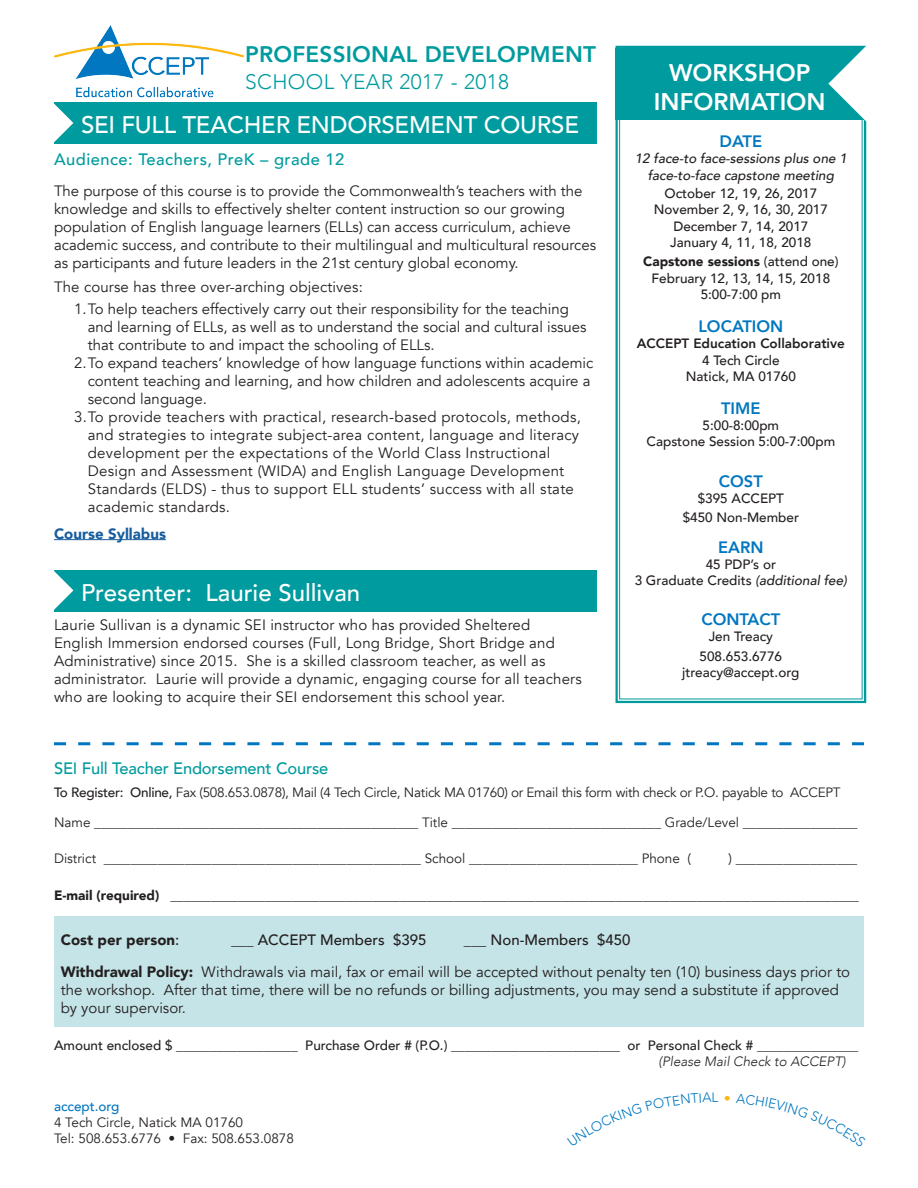
<style>
.page{position:relative;width:918px;height:1188px;background:#fff}
.page>*{position:absolute;margin:0;border:0;box-sizing:border-box;transform-origin:0 0}
.Course_Name{font:500 24px "Avenir";letter-spacing:-.01em;color:#fff}
.Main_Body{font:500 24px "Avenir";color:#fff}
.t1{font:800 24px "Avenir";color:#fff}
.t2{font:800 22.5px "Avenir";letter-spacing:.01em;color:#009b9e}
.t3{font:300 21px "Avenir";letter-spacing:.02em;color:#009b9e}
.t4{font:500 16.5px "Avenir";letter-spacing:-.01em;color:#009b9e}
.Main_Body-2{font:800 16.5px "Avenir";color:#0077c0}
.t5{font:500 16.5px "Avenir";letter-spacing:.03em;color:#009b9e}
.Main_Body-3{font:15px/18px "Avenir";color:#231f20}
.Main_Body-4{font:15px/18px "Avenir";letter-spacing:.02em;color:#231f20}
.Main_Body-5{font:500 15px "Avenir";color:#231f20}
.Main_Body-6{font:900 15px "Avenir";color:#231f20}
.Main_Body-7{font:900 15px "Avenir";color:#175d9e}
.Main_Body-8{font:13.5px "Avenir";letter-spacing:-.005em;color:#231f20}
.Main_Body-9{font:500 13.5px/16.2px "Avenir";color:#231f20;text-align:center}
.Main_Body-10{font:italic 500 13.5px/16.2px "Avenir";color:#231f20;text-align:center}
.Main_Body-11{font:800 13.5px/16.2px "Avenir";color:#231f20;text-align:center}
.Main_Body-12{font:italic 300 13.5px "Avenir";color:#231f20}
.Main_Body-13{font:500 13.5px "Avenir";color:#0077c0}
.t6{font:300 13.5px "Avenir";color:#0077c0}
.s1{font-weight:900}
.s2{font-weight:500}
.s3{font-style:italic}
</style>
<div class="page">
<div style="left:54px;top:916px;width:810px;height:111px;background:#c5e4e7"></div>
<hr style="left:54px;top:539px;width:112px;height:1px;background:#175d9e">
<svg style="left:615px;top:45px;width:252px;height:659px"></svg>
<div style="left:54px;top:102px;width:542px;height:42px;background:#009b9e"></div>
<svg style="left:54px;top:103px;width:19px;height:40px"></svg>
<svg style="left:54px;top:742px;width:810px;height:3px"></svg>
<div style="left:616px;top:48px;width:248px;height:71px;background:#009b9e"></div>
<svg style="left:828px;top:45px;width:39px;height:125px"></svg>
<svg style="left:725px;top:1096px;width:5px;height:5px"></svg>
<div style="left:54px;top:570px;width:542px;height:41px;background:#009b9e"></div>
<svg style="left:54px;top:539px;width:19px;height:73px"></svg>
<img style="left:54px;top:26px;width:190px;height:72px">
<p class="t2" style="left:245px;top:37px;width:352px">PROFESSIONAL DEVELOPMENT</p>
<p class="t3" style="left:245px;top:70px;width:265px">SCHOOL YEAR 2017 - 2018</p>
<p class="Course_Name" style="left:81px;top:104px;width:500px">SEI FULL TEACHER ENDORSEMENT COURSE</p>
<p class="t5" style="left:54px;top:145px;width:292px">Audience: Teachers, PreK – grade 12</p>
<p class="Main_Body-3" style="left:54px;top:182px;width:544px">The purpose of this course is to provide the Commonwealth’s teachers with the knowledge and skills to effectively shelter content instruction so our growing population of English language learners (ELLs) can access curriculum, achieve academic success, and contribute to their multilingual and multicultural resources as participants and future leaders in the 21st century global economy.</p>
<p class="Main_Body-3" style="left:54px;top:279px;width:310px">The course has three over-arching objectives:</p>
<p class="Main_Body-3" style="left:88px;top:300px;width:500px;text-indent:-14px">1.To help teachers effectively carry out their responsibility for the teaching and learning of ELLs, as well as to understand the social and cultural issues that contribute to and impact the schooling of ELLs.</p>
<p class="Main_Body-3" style="left:88px;top:354px;width:507px;text-indent:-14px">2.To expand teachers’ knowledge of how language functions within academic content teaching and learning, and how children and adolescents acquire a second language.</p>
<p class="Main_Body-4" style="left:88px;top:408px;width:495px;text-indent:-14px">3.To provide teachers with practical, research-based protocols, methods, and strategies to integrate subject-area content, language and literacy development per the expectations of the World Class Instructional Design and Assessment (WIDA) and English Language Development Standards (ELDS) - thus to support ELL students’ success with all state academic standards.</p>
<p class="Main_Body-7" style="left:54px;top:520px;width:113px">Course Syllabus</p>
<p class="Main_Body" style="left:81px;top:572px;width:281px">Presenter: Laurie Sullivan</p>
<p class="Main_Body-3" style="left:54px;top:616px;width:529px">Laurie Sullivan is a dynamic SEI instructor who has provided Sheltered English Immersion endorsed courses (Full, Long Bridge, Short Bridge and Administrative) since 2015. She is a skilled classroom teacher, as well as administrator. Laurie will provide a dynamic, engaging course for all teachers who are looking to acquire their SEI endorsement this school year.</p>
<p class="t1" style="left:669px;top:54px;width:143px">WORKSHOP</p>
<p class="t1" style="left:654px;top:83px;width:173px">INFORMATION</p>
<p class="Main_Body-2" style="left:720px;top:129px;width:44px">DATE</p>
<p class="Main_Body-10" style="left:635px;top:151px;width:214px">12 face-to face-sessions plus one 1 face-to-face capstone meeting</p>
<p class="Main_Body-9" style="left:654px;top:185px;width:176px">October 12, 19, 26, 2017<br>November 2, 9, 16, 30, 2017<br>December 7, 14, 2017<br>January 4, 11, 18, 2018</p>
<p class="Main_Body-9" style="left:643px;top:253px;width:197px"><span class="s1">Capstone sessions</span> (attend one)<br>February 12, 13, 14, 15, 2018<br>5:00-7:00 pm</p>
<p class="Main_Body-2" style="left:698px;top:314px;width:86px">LOCATION</p>
<p class="Main_Body-11" style="left:637px;top:336px;width:210px">ACCEPT Education Collaborative<br><span class="s2">4 Tech Circle<br>Natick, MA 01760</span></p>
<p class="Main_Body-2" style="left:721px;top:396px;width:41px">TIME</p>
<p class="Main_Body-9" style="left:647px;top:417px;width:190px">5:00-8:00pm<br>Capstone Session 5:00-7:00pm</p>
<p class="Main_Body-2" style="left:719px;top:468px;width:45px">COST</p>
<p class="Main_Body-9" style="left:698px;top:489px;width:88px">$395 ACCEPT</p>
<p class="Main_Body-9" style="left:683px;top:509px;width:118px">$450 Non-Member</p>
<p class="Main_Body-2" style="left:718px;top:534px;width:47px">EARN</p>
<p class="Main_Body-9" style="left:635px;top:555px;width:214px">45 PDP’s or<br>3 Graduate Credits <span class="s3">(additional fee)</span></p>
<p class="Main_Body-2" style="left:701px;top:606px;width:80px">CONTACT</p>
<p class="Main_Body-9" style="left:709px;top:628px;width:66px">Jen Treacy</p>
<p class="Main_Body-9" style="left:700px;top:647px;width:84px">508.653.6776</p>
<p class="Main_Body-9" style="left:682px;top:664px;width:119px">jtreacy@accept.org</p>
<p class="t4" style="left:54px;top:754px;width:276px">SEI Full Teacher Endorsement Course</p>
<p class="Main_Body-8" style="left:54px;top:784px;width:788px"><span class="s2">To Register: Online,</span> Fax (508.653.0878), Mail (4 Tech Circle, Natick MA 01760) or Email this form with check or P.O. payable to ACCEPT</p>
<p class="Main_Body-8" style="left:54px;top:814px;width:805px">Name ________________________________________________ Title _______________________________ Grade/Level _________________</p>
<p class="Main_Body-8" style="left:54px;top:851px;width:639px">District _______________________________________________ School _________________________ Phone (</p>
<p class="Main_Body-8" style="left:729px;top:851px;width:130px">) __________________</p>
<p class="Main_Body-8" style="left:54px;top:887px;width:807px"><span class="s1">E-mail (required)</span> ______________________________________________________________________________________________________</p>
<p class="Main_Body-6" style="left:61px;top:927px;width:120px">Cost per person<span class="s2">:</span></p>
<p class="Main_Body-5" style="left:231px;top:927px;width:197px">___ ACCEPT Members $395</p>
<p class="Main_Body-5" style="left:464px;top:927px;width:168px">___ Non-Members $450</p>
<p class="Main_Body-3" style="left:61px;top:963px;width:791px"><span class="s1">Withdrawal Policy:</span> Withdrawals via mail, fax or email will be accepted without penalty ten (10) business days prior to the workshop. After that time, there will be no refunds or billing adjustments, you may send a substitute if approved by your supervisor.</p>
<p class="Main_Body-9" style="left:54px;top:1036px;width:806px">Amount enclosed $ __________________ Purchase Order # (P.O.) _________________________ or Personal Check # _______________</p>
<p class="Main_Body-12" style="left:659px;top:1053px;width:189px">(Please Mail Check to ACCEPT)</p>
<p class="Main_Body-13" style="left:54px;top:1095px;width:67px">accept.org</p>
<p class="Main_Body-8" style="left:54px;top:1114px;width:191px">4 Tech Circle, Natick MA 01760</p>
<p class="Main_Body-8" style="left:54px;top:1131px;width:241px">Tel: 508.653.6776 • Fax: 508.653.0878</p>
<p class="t6" style="left:712px;top:1090px;width:8px">L</p>
</div>
